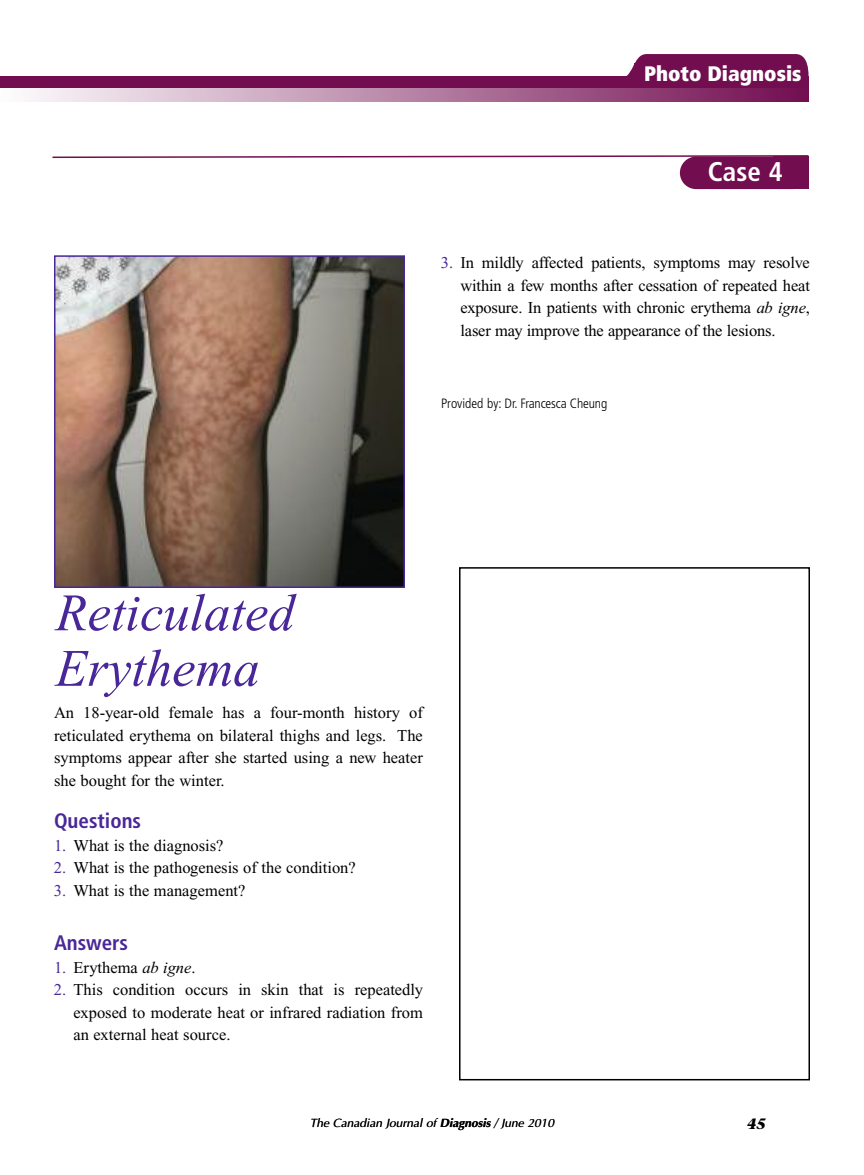
<style>
.page{position:relative;width:864px;height:1175px;background:#fff}
.page>*{position:absolute;margin:0;border:0;box-sizing:border-box;transform-origin:0 0}
.t1{font:italic 52.5px/55.5px "Times New Roman";color:#492798}
.t2{font:700 condensed 27px "Frutiger";color:#fff}
.t3{font:700 condensed 21px "Frutiger";color:#492798}
.t4{font:900 condensed 21px "Frutiger";color:#fff}
.t5{font:16.5px/22.5px "Times New Roman";color:#000;text-align:justify}
.t6{font:italic 700 15px "Stone Serif";color:#000}
.t7{font:300 condensed 13.5px "Frutiger";letter-spacing:-.01em;color:#000}
.t8{font:italic 12px "Optima";color:#000}
.s1{color:#492798}
.s2{font-style:italic}
.s3{font-weight:700}
</style>
<div class="page">
<svg style="left:626px;top:54px;width:183px;height:22px;background:#852d67"></svg>
<div style="left:0;top:76px;width:809px;height:13px;background:#720d50"></div>
<div style="left:634px;top:63px;width:169px;height:34px;background:#720d50"></div>
<svg style="left:31px;top:89px;width:778px;height:12px;background:#b580a3"></svg>
<img style="left:57px;top:258px;width:345px;height:327px">
<div style="left:54px;top:255px;width:351px;height:333px;border:2px solid #492798"></div>
<svg style="left:52px;top:155px;width:757px;height:4px"></svg>
<div style="left:680px;top:157px;width:128px;height:32px;background:#720d50;border-radius:16px"></div>
<div style="left:773px;top:156px;width:35px;height:33px;background:#720d50"></div>
<div style="left:459px;top:567px;width:351px;height:513px;border:2px solid #000"></div>
<p class="t4" style="left:644px;top:65px;width:159px">Photo Diagnosis</p>
<h2 class="t2" style="left:708px;top:161px;width:76px">Case 4</h2>
<p class="t5" style="left:460px;top:253px;width:351px;text-indent:-19px"><span class="s1">3.</span> In mildly affected patients, symptoms may resolve within a few months after cessation of repeated heat exposure. In patients with chronic erythema <span class="s2">ab igne</span>, laser may improve the appearance of the lesions.</p>
<p class="t7" style="left:441px;top:397px;width:168px">Provided by: Dr. Francesca Cheung</p>
<h1 class="t1" style="left:56px;top:590px;width:241px">Reticulated<br>Erythema</h1>
<p class="t5" style="left:54px;top:703px;width:370px">An 18-year-old female has a four-month history of reticulated erythema on bilateral thighs and legs. The symptoms appear after she started using a new heater she bought for the winter.</p>
<p class="t3" style="left:54px;top:812px;width:89px">Questions</p>
<p class="t5" style="left:54px;top:835px;width:171px"><span class="s1">1.</span> What is the diagnosis?</p>
<p class="t5" style="left:54px;top:858px;width:303px"><span class="s1">2.</span> What is the pathogenesis of the condition?</p>
<p class="t5" style="left:54px;top:880px;width:193px"><span class="s1">3.</span> What is the management?</p>
<p class="t3" style="left:54px;top:934px;width:76px">Answers</p>
<p class="t5" style="left:54px;top:957px;width:143px"><span class="s1">1.</span> Erythema <span class="s2">ab igne</span>.</p>
<p class="t5" style="left:73px;top:980px;width:351px;text-indent:-19px"><span class="s1">2.</span> This condition occurs in skin that is repeatedly exposed to moderate heat or infrared radiation from an external heat source.</p>
<p class="t8" style="left:310px;top:1115px;width:246px">The Canadian Journal of <span class="s3">Diagnosis</span> / June 2010</p>
<p class="t6" style="left:747px;top:1117px;width:20px">45</p>
</div>
